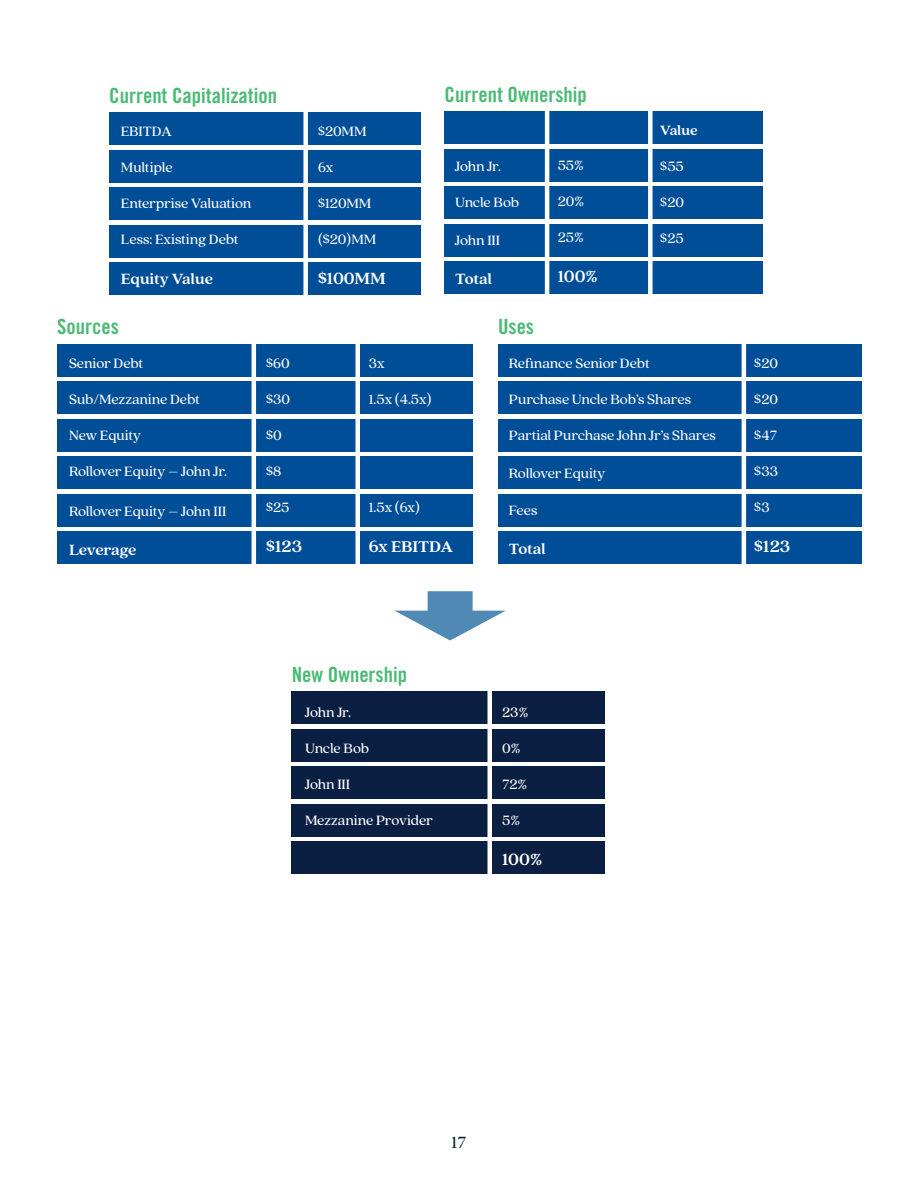
<style>
.page{position:relative;width:918px;height:1188px;background:#fff}
.page>*{position:absolute;margin:0;border:0;box-sizing:border-box;transform-origin:0 0}
.t1{font:700 condensed 21px "Prudential Modern";color:#4aba75}
.t2{font:700 18px "Quincy CF";color:#fff}
.t3{font:18px "Quincy CF Text";color:#0b1f42}
.t4{font:700 17.25px "Quincy CF";letter-spacing:-.01em;color:#fff}
.t5{font:700 16.5px "Quincy CF";letter-spacing:-.015em;color:#fff}
.t6{font:15px "Quincy CF Text";letter-spacing:-.005em;color:#fff}
.t7{font:700 15px "Quincy CF";letter-spacing:-.01em;color:#fff}
.s1{font-size:18px}
</style>
<div class="page">
<svg style="left:395px;top:611px;width:110px;height:30px"></svg>
<div style="left:428px;top:591px;width:45px;height:33px;background:#5089b4"></div>
<div style="left:109px;top:112px;width:312px;height:33px;background:#004e97"></div>
<div style="left:109px;top:187px;width:312px;height:33px;background:#004e97"></div>
<div style="left:109px;top:262px;width:312px;height:33px;background:#004e97"></div>
<div style="left:109px;top:150px;width:312px;height:33px;background:#004e97"></div>
<div style="left:109px;top:225px;width:312px;height:33px;background:#004e97"></div>
<div style="left:303px;top:108px;width:5px;height:196px;background:#fff"></div>
<div style="left:57px;top:344px;width:415px;height:33px;background:#004e97"></div>
<div style="left:57px;top:419px;width:415px;height:33px;background:#004e97"></div>
<div style="left:57px;top:494px;width:415px;height:33px;background:#004e97"></div>
<div style="left:57px;top:381px;width:415px;height:33px;background:#004e97"></div>
<div style="left:57px;top:456px;width:415px;height:33px;background:#004e97"></div>
<div style="left:57px;top:531px;width:415px;height:33px;background:#004e97"></div>
<hr style="left:252px;top:340px;width:4px;height:232px;background:#fff">
<hr style="left:356px;top:340px;width:4px;height:232px;background:#fff">
<div style="left:445px;top:111px;width:318px;height:33px;background:#004e97"></div>
<div style="left:445px;top:186px;width:318px;height:33px;background:#004e97"></div>
<div style="left:445px;top:261px;width:318px;height:33px;background:#004e97"></div>
<div style="left:445px;top:149px;width:318px;height:33px;background:#004e97"></div>
<div style="left:445px;top:224px;width:318px;height:33px;background:#004e97"></div>
<hr style="left:545px;top:110px;width:4px;height:191px;background:#fff">
<div style="left:648px;top:110px;width:5px;height:191px;background:#fff"></div>
<div style="left:498px;top:344px;width:364px;height:33px;background:#004e97"></div>
<div style="left:498px;top:419px;width:364px;height:33px;background:#004e97"></div>
<div style="left:498px;top:494px;width:364px;height:33px;background:#004e97"></div>
<div style="left:498px;top:381px;width:364px;height:33px;background:#004e97"></div>
<div style="left:498px;top:456px;width:364px;height:33px;background:#004e97"></div>
<div style="left:498px;top:531px;width:364px;height:33px;background:#004e97"></div>
<hr style="left:742px;top:340px;width:4px;height:232px;background:#fff">
<div style="left:292px;top:692px;width:313px;height:32px;background:#0b1f42"></div>
<div style="left:292px;top:766px;width:313px;height:33px;background:#0b1f42"></div>
<div style="left:292px;top:729px;width:313px;height:33px;background:#0b1f42"></div>
<div style="left:292px;top:804px;width:313px;height:33px;background:#0b1f42"></div>
<div style="left:292px;top:841px;width:313px;height:33px;background:#0b1f42"></div>
<hr style="left:488px;top:688px;width:4px;height:192px;background:#fff">
<p class="t1" style="left:109px;top:83px;width:169px">Current Capitalization</p>
<p class="t6" style="left:121px;top:123px;width:53px">EBITDA</p>
<p class="t6" style="left:121px;top:159px;width:53px">Multiple</p>
<p class="t6" style="left:121px;top:195px;width:132px">Enterprise Valuation</p>
<p class="t6" style="left:121px;top:231px;width:119px">Less: Existing Debt</p>
<p class="t5" style="left:121px;top:269px;width:94px">Equity Value</p>
<p class="t1" style="left:57px;top:314px;width:63px">Sources</p>
<p class="t6" style="left:69px;top:355px;width:76px">Senior Debt</p>
<p class="t6" style="left:69px;top:391px;width:132px">Sub/Mezzanine Debt</p>
<p class="t6" style="left:69px;top:427px;width:74px">New Equity</p>
<p class="t6" style="left:69px;top:463px;width:160px">Rollover Equity – John Jr.</p>
<p class="t6" style="left:69px;top:502px;width:159px">Rollover Equity – John III</p>
<p class="t5" style="left:69px;top:540px;width:69px">Leverage</p>
<p class="t6" style="left:266px;top:355px;width:25px">$60</p>
<p class="t6" style="left:266px;top:391px;width:26px">$30</p>
<p class="t6" style="left:266px;top:427px;width:17px">$0</p>
<p class="t6" style="left:266px;top:463px;width:17px">$8</p>
<p class="t6" style="left:266px;top:499px;width:25px">$25</p>
<p class="t2" style="left:266px;top:535px;width:38px">$123</p>
<p class="t6" style="left:318px;top:123px;width:50px">$20MM</p>
<p class="t6" style="left:318px;top:159px;width:17px">6x</p>
<p class="t6" style="left:318px;top:195px;width:55px">$120MM</p>
<p class="t6" style="left:318px;top:231px;width:60px">($20)MM</p>
<p class="t2" style="left:318px;top:268px;width:69px">$100MM</p>
<p class="t1" style="left:445px;top:81px;width:144px">Current Ownership</p>
<p class="t6" style="left:455px;top:157px;width:48px">John Jr.</p>
<p class="t6" style="left:455px;top:193px;width:66px">Uncle Bob</p>
<p class="t6" style="left:455px;top:231px;width:47px">John III</p>
<p class="t5" style="left:455px;top:269px;width:38px">Total</p>
<p class="t1" style="left:498px;top:314px;width:38px">Uses</p>
<p class="t6" style="left:558px;top:157px;width:28px">55%</p>
<p class="t6" style="left:558px;top:193px;width:28px">20%</p>
<p class="t6" style="left:558px;top:229px;width:28px">25%</p>
<p class="t2" style="left:558px;top:266px;width:42px">100%</p>
<p class="t7" style="left:660px;top:121px;width:39px">Value</p>
<p class="t6" style="left:660px;top:157px;width:25px">$55</p>
<p class="t6" style="left:660px;top:193px;width:25px">$20</p>
<p class="t6" style="left:660px;top:229px;width:25px">$25</p>
<p class="t6" style="left:369px;top:355px;width:17px">3x</p>
<p class="t6" style="left:369px;top:391px;width:64px">1.5x (4.5x)</p>
<p class="t6" style="left:369px;top:499px;width:53px">1.5x (6x)</p>
<p class="t4" style="left:369px;top:536px;width:86px"><span class="s1">6x</span> EBITDA</p>
<p class="t6" style="left:509px;top:355px;width:142px">Refinance Senior Debt</p>
<p class="t6" style="left:509px;top:391px;width:184px">Purchase Uncle Bob’s Shares</p>
<p class="t6" style="left:509px;top:427px;width:209px">Partial Purchase John Jr’s Shares</p>
<p class="t6" style="left:509px;top:464px;width:98px">Rollover Equity</p>
<p class="t6" style="left:509px;top:502px;width:30px">Fees</p>
<p class="t5" style="left:509px;top:540px;width:38px">Total</p>
<p class="t6" style="left:754px;top:355px;width:25px">$20</p>
<p class="t6" style="left:754px;top:391px;width:25px">$20</p>
<p class="t6" style="left:754px;top:427px;width:25px">$47</p>
<p class="t6" style="left:754px;top:463px;width:25px">$33</p>
<p class="t6" style="left:754px;top:499px;width:17px">$3</p>
<p class="t2" style="left:754px;top:535px;width:38px">$123</p>
<p class="t1" style="left:292px;top:662px;width:117px">New Ownership</p>
<p class="t6" style="left:305px;top:703px;width:48px">John Jr.</p>
<p class="t6" style="left:305px;top:739px;width:66px">Uncle Bob</p>
<p class="t6" style="left:305px;top:775px;width:47px">John III</p>
<p class="t6" style="left:305px;top:811px;width:129px">Mezzanine Provider</p>
<p class="t6" style="left:502px;top:703px;width:28px">23%</p>
<p class="t6" style="left:502px;top:739px;width:20px">0%</p>
<p class="t6" style="left:502px;top:775px;width:27px">72%</p>
<p class="t6" style="left:502px;top:811px;width:19px">5%</p>
<p class="t2" style="left:502px;top:848px;width:42px">100%</p>
<p class="t3" style="left:452px;top:1132px;width:16px">17</p>
</div>
